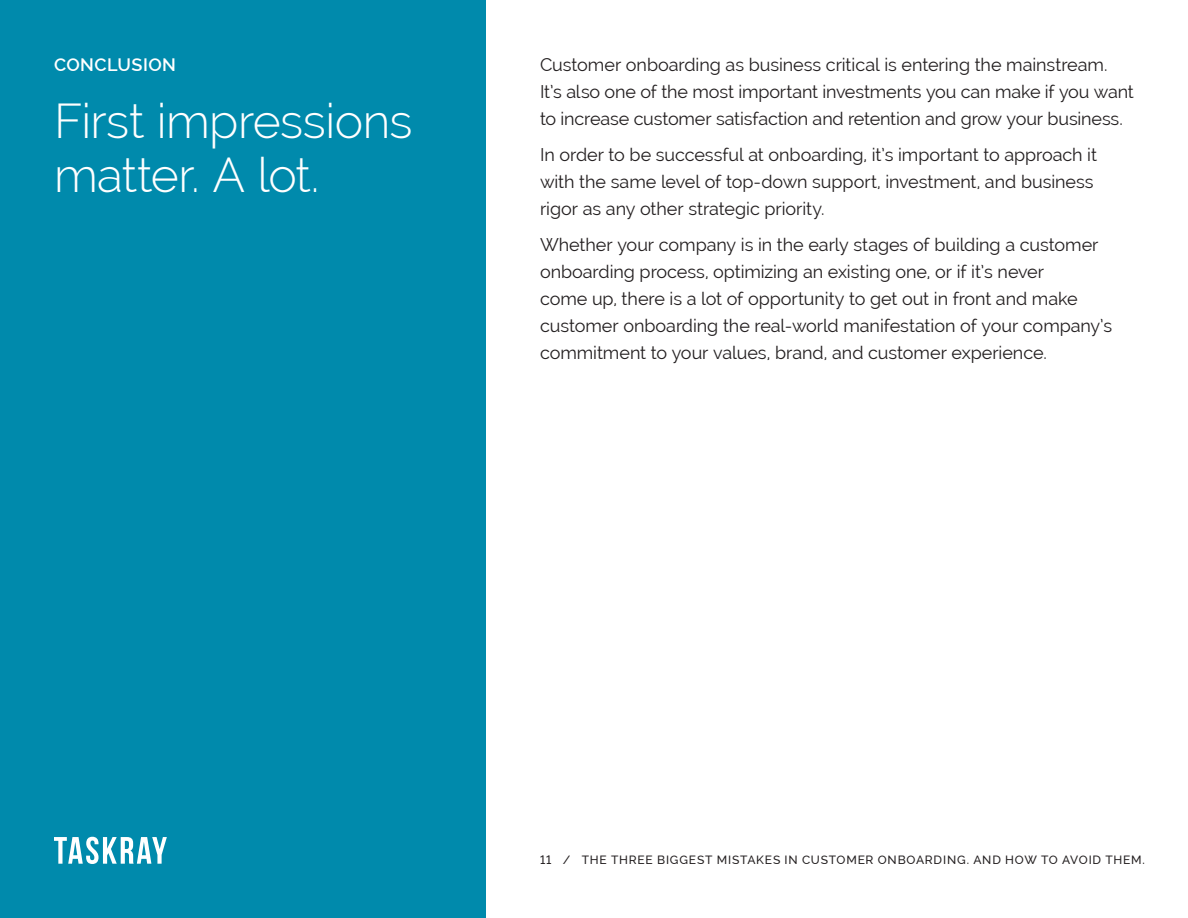
<style>
.page{position:relative;width:1188px;height:918px;background:#fff}
.page>*{position:absolute;margin:0;border:0;box-sizing:border-box;transform-origin:0 0}
.Headline{font:300 48px/54px "Raleway";letter-spacing:-.015em;color:#fff}
.Body_Copy{font:18px/27px "Raleway";letter-spacing:-.005em;color:#231f20}
.SUB_TITLE{font:600 18px "Raleway";letter-spacing:.025em;color:#fff}
.t1{font:500 12px "Raleway";letter-spacing:.065em;color:#231f20}
</style>
<div class="page">
<div style="left:0;top:0;width:486px;height:918px;background:#008aac"></div>
<svg style="left:54px;top:837px;width:113px;height:27px"></svg>
<p class="SUB_TITLE" style="left:54px;top:54px;width:124px">CONCLUSION</p>
<p class="Headline" style="left:54px;top:94px;width:360px">First impressions matter. A lot.</p>
<p class="Body_Copy" style="left:540px;top:51px;width:595px">Customer onboarding as business critical is entering the mainstream.<br>It’s also one of the most important investments you can make if you want to increase customer satisfaction and retention and grow your business.</p>
<p class="Body_Copy" style="left:540px;top:141px;width:559px">In order to be successful at onboarding, it’s important to approach it with the same level of top-down support, investment, and business rigor as any other strategic priority.</p>
<p class="Body_Copy" style="left:540px;top:231px;width:574px">Whether your company is in the early stages of building a customer onboarding process, optimizing an existing one, or if it’s never<br>come up, there is a lot of opportunity to get out in front and make customer onboarding the real-world manifestation of your company’s commitment to your values, brand, and customer experience.</p>
<p class="t1" style="left:540px;top:853px;width:607px">11 / THE THREE BIGGEST MISTAKES IN CUSTOMER ONBOARDING. AND HOW TO AVOID THEM.</p>
</div>
